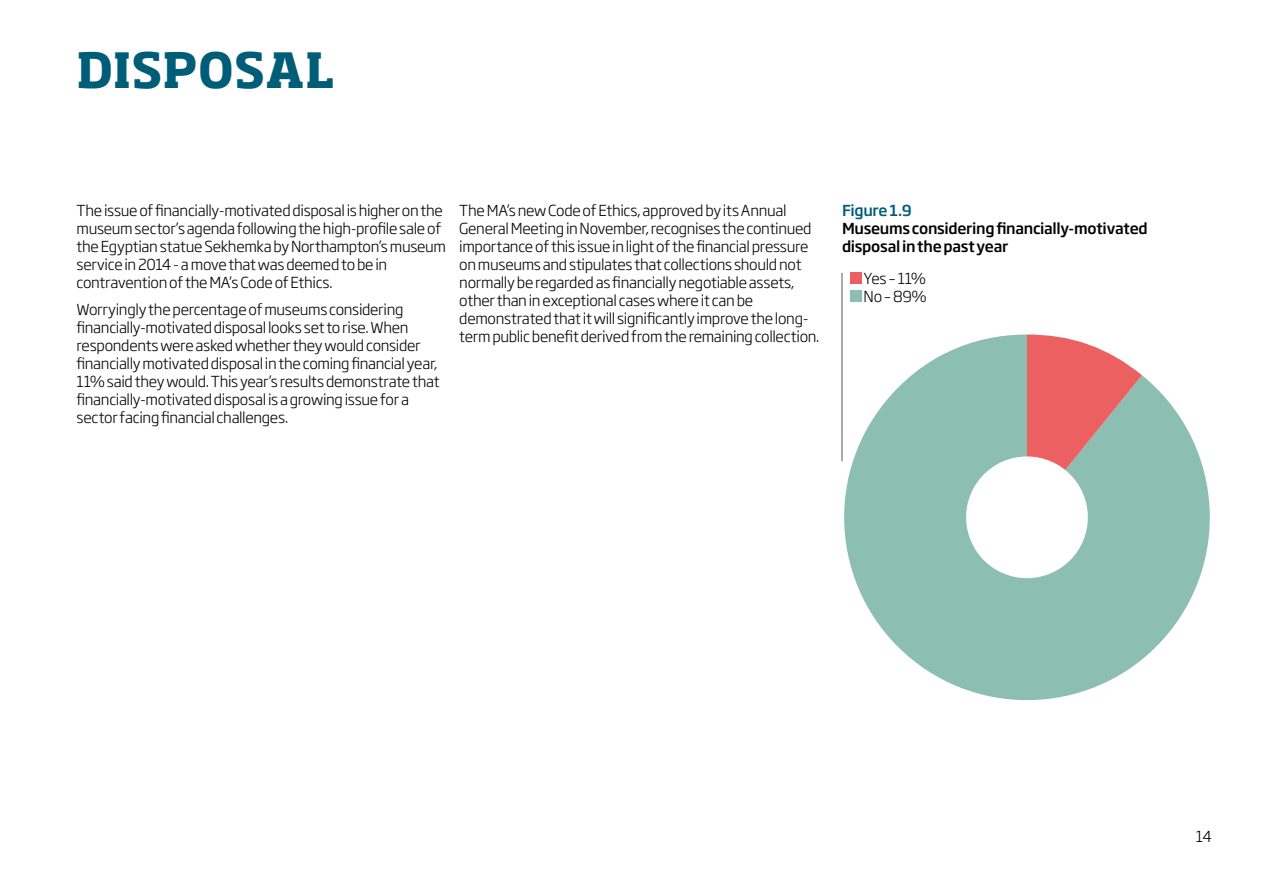
<style>
.page{position:relative;width:1263px;height:893px;background:#fff}
.page>*{position:absolute;margin:0;border:0;box-sizing:border-box;transform-origin:0 0}
.t1{font:700 48px "Soho Pro";letter-spacing:.005em;color:#005d78}
.t2{font:300 15px/18px "Soho Gothic Std";letter-spacing:-.02em;color:#000}
.t3{font:500 15px/18px "Soho Gothic Std";letter-spacing:-.02em;color:#000}
.t4{font:500 15px "Soho Gothic Std";letter-spacing:-.02em;color:#005d78}
</style>
<div class="page">
<div style="left:850px;top:273px;width:12px;height:11px;background:#ec6061"></div>
<div style="left:850px;top:291px;width:12px;height:11px;background:#8cbeb2"></div>
<svg style="left:841px;top:334px;width:369px;height:367px;fill:#8cbeb2"></svg>
<svg style="left:1027px;top:334px;width:115px;height:183px;background:#cb8e8b"></svg>
<div style="left:966px;top:456px;width:122px;height:122px;background:#fff;border-radius:50%"></div>
<hr style="left:842px;top:273px;width:1px;height:188px;background:#575756">
<h1 class="t1" style="left:77px;top:36px;width:259px">DISPOSAL</h1>
<p class="t2" style="left:77px;top:202px;width:371px">The issue of financially-motivated disposal is higher on the museum sector’s agenda following the high-profile sale of the Egyptian statue Sekhemka by Northampton’s museum service in 2014 - a move that was deemed to be in contravention of the MA’s Code of Ethics.</p>
<p class="t2" style="left:77px;top:301px;width:365px">Worryingly the percentage of museums considering financially-motivated disposal looks set to rise. When respondents were asked whether they would consider financially motivated disposal in the coming financial year, 11% said they would. This year’s results demonstrate that financially-motivated disposal is a growing issue for a sector facing financial challenges.</p>
<p class="t2" style="left:459px;top:202px;width:362px">The MA’s new Code of Ethics, approved by its Annual General Meeting in November, recognises the continued importance of this issue in light of the financial pressure on museums and stipulates that collections should not normally be regarded as financially negotiable assets, other than in exceptional cases where it can be demonstrated that it will significantly improve the long&shy;term public benefit derived from the remaining collection.</p>
<p class="t4" style="left:842px;top:201px;width:71px">Figure 1.9</p>
<p class="t3" style="left:842px;top:219px;width:307px">Museums considering financially-motivated disposal in the past year</p>
<p class="t2" style="left:864px;top:270px;width:65px">Yes – 11%<br>No – 89%</p>
<p class="t2" style="left:1196px;top:828px;width:18px">14</p>
</div>
